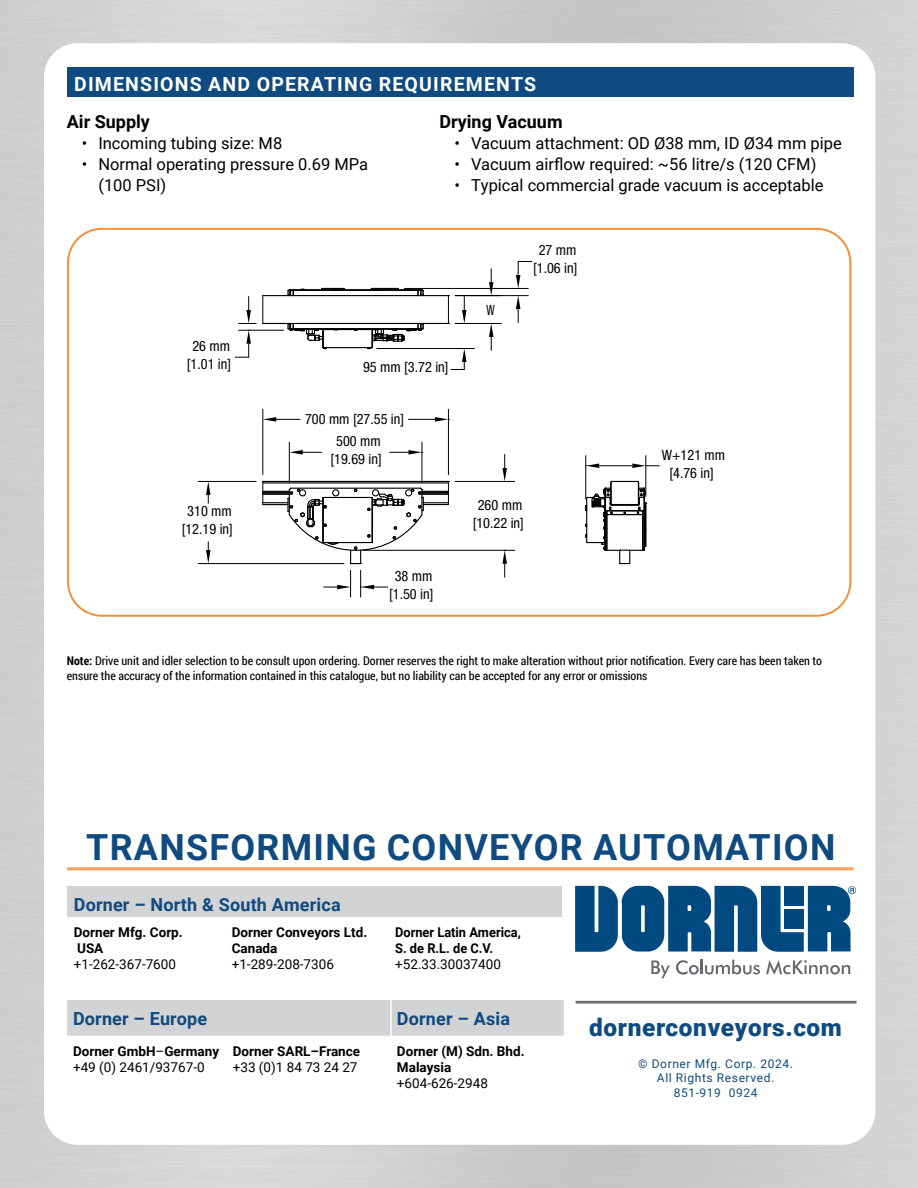
<style>
.page{position:relative;width:918px;height:1188px;background:#fff}
.page>*{position:absolute;margin:0;border:0;box-sizing:border-box;transform-origin:0 0}
.t1{font:700 36px "Roboto";letter-spacing:.035em;color:#0f4a80}
.t2{font:900 24.45px "Roboto";letter-spacing:.025em;color:#0f4a80}
.t3{font:700 19.5px "Roboto";letter-spacing:.06em;color:#fff}
.t4{font:700 18px "Roboto";letter-spacing:.01em;color:#0f4a80}
.t5{font:700 18px "Roboto";color:#000}
.t6{font:16.5px/21px "Roboto";color:#000}
.t7{font:condensed 14.25px/17.9px "Helvetica Neue";color:#000;text-align:center}
.t8{font:condensed 14.25px "Helvetica Neue";color:#000;scale:.8 1}
.t9{font:13.5px/16.2px "Roboto";color:#000}
.t10{font:700 13.5px/16.2px "Roboto";color:#000}
.t11{font:700 13.5px/16.2px "Roboto";color:#000;scale:.95 1}
.t12{font:12px/14.4px "Roboto Condensed";color:#000}
.t13{font:12px/14.4px "Roboto";letter-spacing:.05em;color:#0f4a80;text-align:center}
.s1{font-weight:700}
</style>
<div class="page">
<img style="left:0;top:0;width:918px;height:1188px">
<div style="left:44px;top:43px;width:831px;height:1102px;background:#fff;border-radius:34px"></div>
<div style="left:67px;top:68px;width:787px;height:29px;background:#0f4a80"></div>
<div style="left:68px;top:886px;width:494px;height:31px;background:#d1d3d4"></div>
<hr style="left:67px;top:867px;width:786px;height:3px;background:#f89f5d">
<div style="left:67px;top:1000px;width:497px;height:36px;background:#d1d3d4"></div>
<hr style="left:390px;top:1000px;width:2px;height:36px;background:#fff">
<svg style="left:575px;top:886px;width:281px;height:66px;background:#2d6997"></svg>
<svg style="left:651px;top:960px;width:19px;height:18px"></svg>
<svg style="left:676px;top:960px;width:84px;height:15px"></svg>
<svg style="left:766px;top:960px;width:84px;height:15px"></svg>
<hr style="left:576px;top:1001px;width:281px;height:3px;background:#6d6e71">
<hr style="left:646px;top:456px;width:1px;height:40px;background:#000">
<hr style="left:586px;top:456px;width:1px;height:43px;background:#000">
<hr style="left:599px;top:466px;width:33px;height:1px;background:#000">
<svg style="left:632px;top:464px;width:27px;height:4px"></svg>
<hr style="left:455px;top:481px;width:60px;height:1px;background:#000">
<hr style="left:362px;top:550px;width:153px;height:1px;background:#000">
<svg style="left:502px;top:455px;width:5px;height:26px"></svg>
<svg style="left:324px;top:570px;width:27px;height:27px"></svg>
<hr style="left:198px;top:481px;width:58px;height:1px;background:#000">
<hr style="left:198px;top:563px;width:146px;height:1px;background:#000">
<svg style="left:206px;top:482px;width:5px;height:21px"></svg>
<hr style="left:455px;top:323px;width:46px;height:1px;background:#000">
<svg style="left:489px;top:269px;width:4px;height:26px"></svg>
<hr style="left:455px;top:295px;width:73px;height:1px;background:#000">
<hr style="left:404px;top:288px;width:124px;height:1px;background:#000">
<svg style="left:516px;top:296px;width:4px;height:27px"></svg>
<hr style="left:377px;top:348px;width:97px;height:1px;background:#000">
<svg style="left:455px;top:297px;width:19px;height:26px"></svg>
<hr style="left:239px;top:330px;width:45px;height:1px;background:#000">
<svg style="left:239px;top:297px;width:17px;height:27px"></svg>
<hr style="left:289px;top:442px;width:1px;height:41px;background:#000">
<hr style="left:422px;top:442px;width:1px;height:41px;background:#000">
<svg style="left:289px;top:450px;width:33px;height:5px"></svg>
<hr style="left:263px;top:409px;width:1px;height:66px;background:#000">
<hr style="left:448px;top:409px;width:1px;height:66px;background:#000">
<svg style="left:263px;top:417px;width:37px;height:5px"></svg>
<hr style="left:263px;top:323px;width:185px;height:1px;background:#000">
<hr style="left:263px;top:295px;width:185px;height:1px;background:#000">
<hr style="left:289px;top:289px;width:133px;height:1px;background:#000">
<hr style="left:293px;top:290px;width:125px;height:1px;background:#000">
<svg style="left:321px;top:288px;width:24px;height:2px"></svg>
<svg style="left:287px;top:288px;width:20px;height:8px"></svg>
<svg style="left:585px;top:481px;width:62px;height:83px"></svg>
<svg style="left:586px;top:464px;width:13px;height:4px"></svg>
<svg style="left:502px;top:550px;width:5px;height:27px"></svg>
<svg style="left:360px;top:570px;width:28px;height:27px"></svg>
<svg style="left:206px;top:542px;width:5px;height:22px"></svg>
<svg style="left:489px;top:324px;width:4px;height:26px"></svg>
<svg style="left:371px;top:288px;width:53px;height:8px"></svg>
<svg style="left:516px;top:261px;width:16px;height:28px"></svg>
<svg style="left:448px;top:295px;width:1px;height:29px"></svg>
<svg style="left:451px;top:349px;width:16px;height:21px"></svg>
<svg style="left:263px;top:296px;width:1px;height:27px"></svg>
<svg style="left:287px;top:324px;width:137px;height:26px"></svg>
<svg style="left:235px;top:330px;width:16px;height:28px"></svg>
<svg style="left:390px;top:450px;width:33px;height:5px"></svg>
<svg style="left:263px;top:481px;width:186px;height:83px"></svg>
<svg style="left:409px;top:417px;width:40px;height:5px"></svg>
<div style="left:67px;top:228px;width:784px;height:389px;border:2px solid #f68933;border-radius:34px"></div>
<h3 class="t3" style="left:74px;top:71px;width:464px">DIMENSIONS AND OPERATING REQUIREMENTS</h3>
<h3 class="t5" style="left:67px;top:109px;width:85px">Air Supply</h3>
<h3 class="t6" style="left:82px;top:132px;width:202px">• Incoming tubing size: M8</h3>
<h3 class="t6" style="left:98px;top:153px;width:271px;text-indent:-17px">• Normal operating pressure 0.69 MPa (100 PSI)</h3>
<h3 class="t5" style="left:440px;top:109px;width:125px">Drying Vacuum</h3>
<h3 class="t6" style="left:455px;top:132px;width:389px">• Vacuum attachment: OD Ø38 mm, ID Ø34 mm pipe</h3>
<h3 class="t6" style="left:455px;top:153px;width:363px">• Vacuum airflow required: ~56 litre/s (120 CFM)</h3>
<h3 class="t6" style="left:455px;top:174px;width:371px">• Typical commercial grade vacuum is acceptable</h3>
<p class="t8" style="left:487px;top:301px;width:12px">W</p>
<p class="t7" style="left:533px;top:241px;width:46px">27 mm [1.06 in]</p>
<p class="t7" style="left:187px;top:337px;width:46px">26 mm [1.01 in]</p>
<p class="t7" style="left:182px;top:502px;width:53px">310 mm [12.19 in]</p>
<p class="t7" style="left:363px;top:358px;width:87px">95 mm [3.72 in]</p>
<p class="t7" style="left:305px;top:410px;width:101px">700 mm [27.55 in]</p>
<p class="t7" style="left:331px;top:432px;width:53px">500 mm [19.69 in]</p>
<p class="t7" style="left:389px;top:567px;width:46px">38 mm [1.50 in]</p>
<p class="t7" style="left:473px;top:496px;width:53px">260 mm [10.22 in]</p>
<p class="t7" style="left:662px;top:446px;width:65px">W+121 mm [4.76 in]</p>
<p class="t12" style="left:67px;top:654px;width:757px"><span class="s1">Note:</span> Drive unit and idler selection to be consult upon ordering. Dorner reserves the right to make alteration without prior notification. Every care has been taken to ensure the accuracy of the information contained in this catalogue, but no liability can be accepted for any error or omissions</p>
<h1 class="t1" style="left:86px;top:822px;width:751px">TRANSFORMING CONVEYOR AUTOMATION</h1>
<h3 class="t4" style="left:74px;top:892px;width:268px">Dorner – North &amp; South America</h3>
<p class="t10" style="left:74px;top:923px;width:111px">Dorner Mfg. Corp.<br>USA</p>
<p class="t9" style="left:74px;top:956px;width:104px">+1-262-367-7600</p>
<p class="t10" style="left:232px;top:923px;width:137px">Dorner Conveyors Ltd.<br>Canada</p>
<p class="t9" style="left:232px;top:956px;width:104px">+1-289-208-7306</p>
<p class="t11" style="left:395px;top:923px;width:134px">Dorner Latin America,<br>S. de R.L. de C.V.</p>
<p class="t9" style="left:395px;top:956px;width:107px">+52.33.30037400</p>
<h3 class="t4" style="left:73px;top:1006px;width:136px">Dorner – Europe</h3>
<h3 class="t4" style="left:397px;top:1006px;width:115px">Dorner – Asia</h3>
<p class="t9" style="left:73px;top:1042px;width:148px"><span class="s1">Dorner GmbH</span>–<span class="s1">Germany </span>+49 (0) 2461/93767-0</p>
<p class="t10" style="left:233px;top:1042px;width:129px">Dorner SARL–France</p>
<p class="t10" style="left:397px;top:1042px;width:129px">Dorner (M) Sdn. Bhd.<br>Malaysia</p>
<p class="t9" style="left:397px;top:1075px;width:92px">+604-626-2948</p>
<p class="t9" style="left:233px;top:1059px;width:126px">+33 (0)1 84 73 24 27</p>
<h2 class="t2" style="left:589px;top:1011px;width:254px">dornerconveyors.com</h2>
<p class="t13" style="left:638px;top:1056px;width:156px">© Dorner Mfg. Corp. 2024.<br>All Rights Reserved.<br>851-919 0924</p>
</div>
